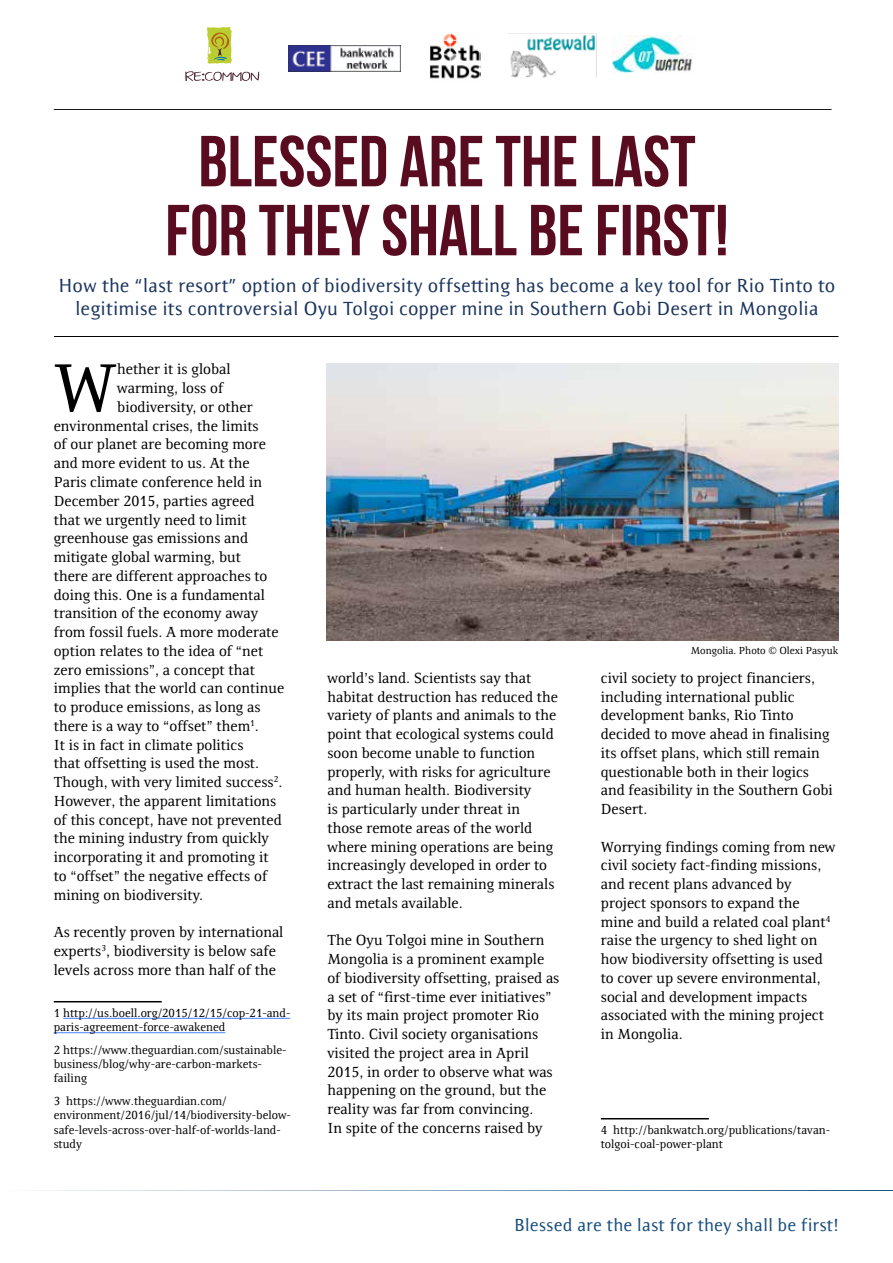
<style>
.page{position:relative;width:893px;height:1263px;background:#fff}
.page>*{position:absolute;margin:0;border:0;box-sizing:border-box;transform-origin:0 0}
.t1{font:72px/69px "Bebas Neue";color:#590c1f;text-align:center}
.t2{font:70.8px "Resavska BG";color:#000}
.t3{font:19.5px/23.4px "Resavska BG Sans";color:#1c355d;text-align:center}
.t4{font:18px "Resavska BG Sans";color:#194e7e}
.t5{font:15px/18.8px "Resavska BG";color:#000}
.t6{font:12px/14.4px "Resavska BG";color:#000}
.t7{font:10.5px "Resavska BG";color:#000}
</style>
<div class="page">
<hr style="left:0;top:1190px;width:893px;height:1px;background:#194e7e">
<hr style="left:601px;top:1118px;width:108px;height:1px;background:#000">
<hr style="left:54px;top:1001px;width:108px;height:1px;background:#000">
<hr style="left:63px;top:1018px;width:227px;height:1px;background:#4783fc">
<hr style="left:54px;top:1032px;width:171px;height:1px;background:#4783fc">
<svg style="left:207px;top:27px;width:25px;height:37px"></svg>
<svg style="left:185px;top:71px;width:74px;height:10px"></svg>
<hr style="left:54px;top:109px;width:777px;height:1px;background:#000">
<img style="left:327px;top:364px;width:511px;height:276px">
<hr style="left:54px;top:336px;width:784px;height:1px;background:#000">
<img style="left:289px;top:46px;width:111px;height:25px">
<img style="left:430px;top:33px;width:50px;height:46px">
<img style="left:508px;top:33px;width:89px;height:44px">
<img style="left:612px;top:35px;width:80px;height:37px">
<h1 class="t1" style="left:165px;top:125px;width:565px">BLESSED ARE THE LAST<br>FOR THEY SHALL BE FIRST!</h1>
<h3 class="t3" style="left:59px;top:274px;width:778px">How the “last resort” option of biodiversity offsetting has become a key tool for Rio Tinto to legitimise its controversial Oyu Tolgoi copper mine in Southern Gobi Desert in Mongolia</h3>
<h2 class="t2" style="left:54px;top:348px;width:65px">W</h2>
<p class="t5" style="left:117px;top:360px;width:115px">hether it is global</p>
<p class="t5" style="left:117px;top:379px;width:108px">warming, loss of</p>
<p class="t5" style="left:117px;top:398px;width:137px">biodiversity, or other</p>
<p class="t5" style="left:54px;top:416px;width:207px">environmental crises, the limits</p>
<p class="t5" style="left:54px;top:435px;width:214px">of our planet are becoming more</p>
<p class="t5" style="left:54px;top:454px;width:197px">and more evident to us. At the</p>
<p class="t5" style="left:54px;top:473px;width:210px">Paris climate conference held in</p>
<p class="t5" style="left:54px;top:491px;width:202px">December 2015, parties agreed</p>
<p class="t5" style="left:54px;top:510px;width:194px">that we urgently need to limit</p>
<p class="t5" style="left:54px;top:529px;width:196px">greenhouse gas emissions and</p>
<p class="t5" style="left:54px;top:548px;width:189px">mitigate global warming, but</p>
<p class="t5" style="left:54px;top:566px;width:215px">there are different approaches to</p>
<p class="t5" style="left:54px;top:585px;width:213px">doing this. One is a fundamental</p>
<p class="t5" style="left:54px;top:604px;width:206px">transition of the economy away</p>
<p class="t5" style="left:54px;top:623px;width:227px">from fossil fuels. A more moderate</p>
<p class="t5" style="left:54px;top:641px;width:211px">option relates to the idea of “net</p>
<p class="t5" style="left:54px;top:660px;width:203px">zero emissions”, a concept that</p>
<p class="t5" style="left:54px;top:679px;width:232px">implies that the world can continue</p>
<p class="t5" style="left:54px;top:698px;width:208px">to produce emissions, as long as</p>
<p class="t5" style="left:54px;top:716px;width:207px">there is a way to “offset” them<sup>1</sup>.</p>
<p class="t5" style="left:54px;top:735px;width:191px">It is in fact in climate politics</p>
<p class="t5" style="left:54px;top:754px;width:207px">that offsetting is used the most.</p>
<p class="t5" style="left:54px;top:773px;width:230px">Though, with very limited success<sup>2</sup>.</p>
<p class="t5" style="left:54px;top:791px;width:224px">However, the apparent limitations</p>
<p class="t5" style="left:54px;top:810px;width:230px">of this concept, have not prevented</p>
<p class="t5" style="left:54px;top:829px;width:217px">the mining industry from quickly</p>
<p class="t5" style="left:54px;top:848px;width:217px">incorporating it and promoting it</p>
<p class="t5" style="left:54px;top:866px;width:215px">to “offset” the negative effects of</p>
<p class="t5" style="left:54px;top:885px;width:151px">mining on biodiversity.</p>
<p class="t5" style="left:54px;top:923px;width:231px">As recently proven by international experts<sup>3</sup>, biodiversity is below safe levels across more than half of the</p>
<p class="t6" style="left:54px;top:1005px;width:238px">1 http://us.boell.org/2015/12/15/cop-21-and&shy;paris-agreement-force-awakened</p>
<p class="t6" style="left:54px;top:1042px;width:234px">2 https://www.theguardian.com/sustainable&shy;business/blog/why-are-carbon-markets&shy;failing</p>
<p class="t6" style="left:54px;top:1094px;width:239px">3 https://www.theguardian.com/ environment/2016/jul/14/biodiversity-below&shy;safe-levels-across-over-half-of-worlds-land&shy;study</p>
<p class="t5" style="left:327px;top:668px;width:232px">world’s land. Scientists say that habitat destruction has reduced the variety of plants and animals to the point that ecological systems could soon become unable to function properly, with risks for agriculture and human health. Biodiversity<br>is particularly under threat in those remote areas of the world where mining operations are being increasingly developed in order to extract the last remaining minerals and metals available.</p>
<p class="t5" style="left:327px;top:931px;width:233px">The Oyu Tolgoi mine in Southern Mongolia is a prominent example of biodiversity offsetting, praised as a set of “first-time ever initiatives” by its main project promoter Rio Tinto. Civil society organisations visited the project area in April 2015, in order to observe what was happening on the ground, but the reality was far from convincing.<br>In spite of the concerns raised by</p>
<p class="t7" style="left:691px;top:645px;width:149px">Mongolia. Photo © Olexi Pasyuk</p>
<p class="t5" style="left:601px;top:668px;width:234px">civil society to project financiers, including international public development banks, Rio Tinto decided to move ahead in finalising its offset plans, which still remain questionable both in their logics and feasibility in the Southern Gobi<br>Desert.</p>
<p class="t5" style="left:601px;top:837px;width:236px">Worrying findings coming from new civil society fact-finding missions, and recent plans advanced by project sponsors to expand the mine and build a related coal plant<sup>4 </sup>raise the urgency to shed light on how biodiversity offsetting is used to cover up severe environmental, social and development impacts associated with the mining project in Mongolia.</p>
<p class="t6" style="left:601px;top:1122px;width:231px">4 http://bankwatch.org/publications/tavan&shy;tolgoi-coal-power-plant</p>
<p class="t4" style="left:514px;top:1215px;width:326px">Blessed are the last for they shall be first!</p>
</div>
